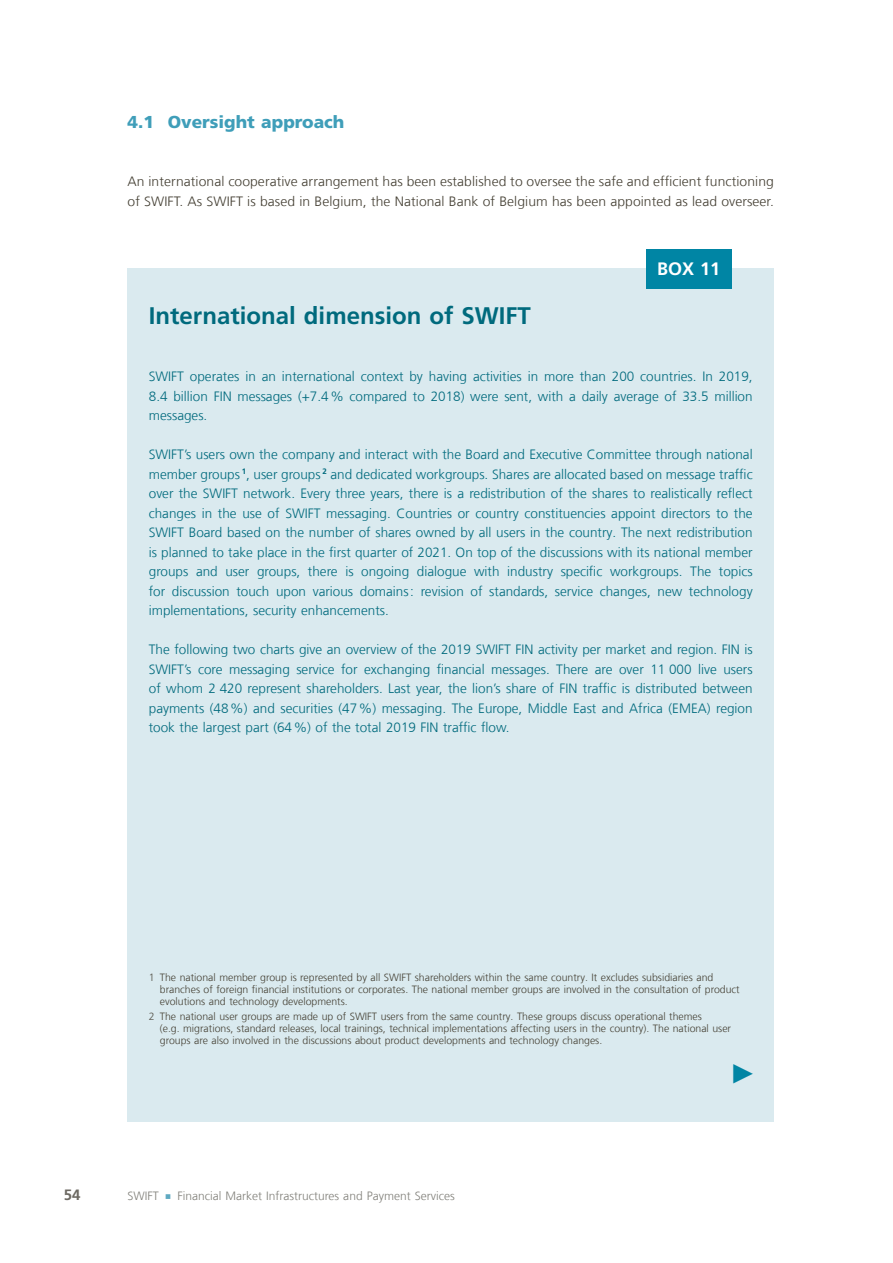
<style>
.page{position:relative;width:893px;height:1263px;background:#fff}
.page>*{position:absolute;margin:0;border:0;box-sizing:border-box;transform-origin:0 0}
.t1{font:700 24px "Frutiger LT Com";color:#006a7d}
.t2{font:700 18px "Frutiger LT Com";color:#fff}
.t3{font:900 17.25px "Frutiger LT Com";color:#3f9eb9}
.t4{font:700 15px "Frutiger LT Com";color:#6d6a63}
.t5{font:300 13.5px/19.5px "Frutiger LT Com";color:#006a7d;text-align:justify}
.t6{font:300 13.5px/19.5px "Frutiger LT Com";letter-spacing:.005em;color:#454034}
.t7{font:300 12px "Frutiger LT Com";color:#81807a}
.t8{font:300 10.5px/12px "Frutiger LT Com";color:#454034}
.s1{color:#57544b}
.s2{color:#5ea9c1}
</style>
<div class="page">
<div style="left:128px;top:269px;width:646px;height:853px;background:#daeaef"></div>
<div style="left:646px;top:249px;width:85px;height:39px;background:#0085a4"></div>
<p class="t3" style="left:128px;top:111px;width:218px">4.1 Oversight approach</p>
<p class="t6" style="left:128px;top:171px;width:648px">An international cooperative arrangement has been established to oversee the safe and efficient functioning of SWIFT. As SWIFT is based in Belgium, the National Bank of Belgium has been appointed as lead overseer.</p>
<h1 class="t1" style="left:149px;top:301px;width:383px">International dimension of SWIFT</h1>
<h2 class="t2" style="left:657px;top:257px;width:65px">BOX 11</h2>
<p class="t5" style="left:149px;top:366px;width:605px">SWIFT operates in an international context by having activities in more than 200 countries. In 2019, 8.4 billion FIN messages (+7.4% compared to 2018) were sent, with a daily average of 33.5 million messages.</p>
<p class="t5" style="left:149px;top:444px;width:605px">SWIFT’s users own the company and interact with the Board and Executive Committee through national member groups <sup>1</sup>, user groups <sup>2</sup> and dedicated workgroups. Shares are allocated based on message traffic over the SWIFT network. Every three years, there is a redistribution of the shares to realistically reflect changes in the use of SWIFT messaging. Countries or country constituencies appoint directors to the SWIFT Board based on the number of shares owned by all users in the country. The next redistribution is planned to take place in the first quarter of 2021. On top of the discussions with its national member groups and user groups, there is ongoing dialogue with industry specific workgroups. The topics for discussion touch upon various domains: revision of standards, service changes, new technology implementations, security enhancements.</p>
<p class="t5" style="left:149px;top:639px;width:605px">The following two charts give an overview of the 2019 SWIFT FIN activity per market and region. FIN is SWIFT’s core messaging service for exchanging financial messages. There are over 11 000 live users of whom 2 420 represent shareholders. Last year, the lion’s share of FIN traffic is distributed between payments (48%) and securities (47%) messaging. The Europe, Middle East and Africa (EMEA) region took the largest part (64%) of the total 2019 FIN traffic flow.</p>
<p class="t8" style="left:160px;top:971px;width:581px;text-indent:-11px"><span class="s1">1</span> The national member group is represented by all SWIFT shareholders within the same country. It excludes subsidiaries and branches of foreign financial institutions or corporates. The national member groups are involved in the consultation of product evolutions and technology developments.</p>
<p class="t8" style="left:160px;top:1010px;width:573px;text-indent:-11px"><span class="s1">2</span> The national user groups are made up of SWIFT users from the same country. These groups discuss operational themes<br>(e.g. migrations, standard releases, local trainings, technical implementations affecting users in the country). The national user groups are also involved in the discussions about product developments and technology changes.</p>
<p class="t4" style="left:64px;top:1186px;width:18px">54</p>
<p class="t7" style="left:128px;top:1188px;width:329px">SWIFT <span class="s2">○</span> Financial Market Infrastructures and Payment Services</p>
</div>
